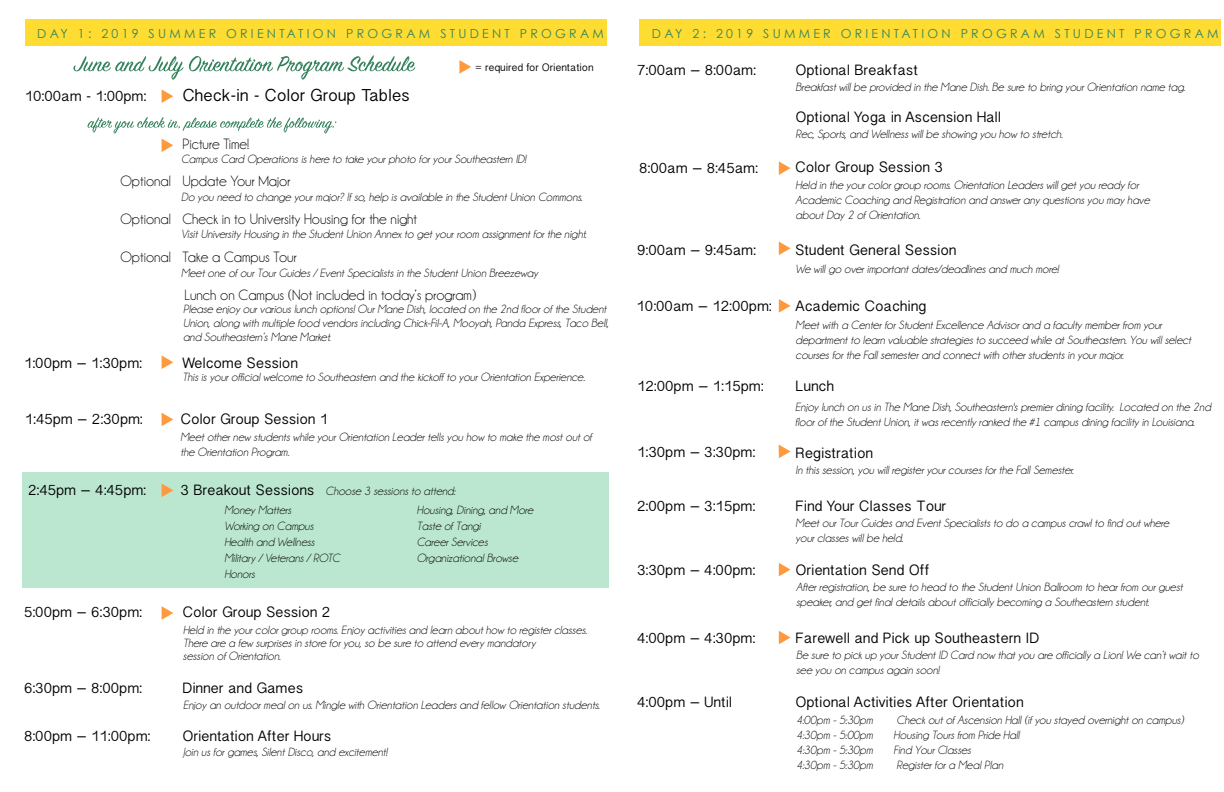
<style>
.page{position:relative;width:1224px;height:792px;background:#fff}
.page>*{position:absolute;margin:0;border:0;box-sizing:border-box;transform-origin:0 0}
.t1{font:17.3px "Khmer Sangam MN";color:#000}
.t2{font:15px "Khmer Sangam MN";color:#000}
.t3{font:15px "Champagne&Limousines";color:#000}
.t4{font:12.4px "Century Gothic";letter-spacing:.26em;color:#33835c}
.t5{font:italic 12px/15px "Champagne&Limousines";color:#000}
.t6{font:10.8px "Khmer Sangam MN";color:#000}
.s1{font-family:"Khmer Sangam MN";font-style:normal;font-size:15px}
</style>
<div class="page">
<div style="left:22px;top:472px;width:586px;height:116px;background:#bbe7d0"></div>
<div style="left:25px;top:19px;width:582px;height:26px;background:#ffdc32"></div>
<div style="left:640px;top:19px;width:581px;height:26px;background:#ffdc32"></div>
<svg style="left:459px;top:60px;width:12px;height:14px"></svg>
<svg style="left:779px;top:161px;width:12px;height:14px"></svg>
<svg style="left:779px;top:242px;width:12px;height:13px"></svg>
<svg style="left:779px;top:299px;width:12px;height:14px"></svg>
<svg style="left:779px;top:445px;width:12px;height:13px"></svg>
<svg style="left:779px;top:563px;width:12px;height:13px"></svg>
<svg style="left:779px;top:631px;width:12px;height:13px"></svg>
<svg style="left:162px;top:355px;width:11px;height:14px"></svg>
<svg style="left:162px;top:413px;width:11px;height:13px"></svg>
<svg style="left:162px;top:484px;width:11px;height:13px"></svg>
<svg style="left:162px;top:606px;width:11px;height:14px"></svg>
<svg style="left:162px;top:89px;width:11px;height:14px"></svg>
<svg style="left:73px;top:55px;width:342px;height:25px"></svg>
<svg style="left:87px;top:117px;width:249px;height:35px"></svg>
<p class="t4" style="left:37px;top:26px;width:568px">DAY 1: 2019 SUMMER ORIENTATION PROGRAM STUDENT PROGRAM</p>
<p class="t4" style="left:652px;top:26px;width:568px">DAY 2: 2019 SUMMER ORIENTATION PROGRAM STUDENT PROGRAM</p>
<p class="t2" style="left:25px;top:87px;width:123px">10:00am - 1:00pm:</p>
<h1 class="t1" style="left:182px;top:85px;width:229px">Check-in - Color Group Tables</h1>
<p class="t3" style="left:182px;top:136px;width:68px">Picture Time!</p>
<p class="t6" style="left:475px;top:61px;width:120px">= required for Orientation</p>
<p class="t5" style="left:181px;top:152px;width:347px">Campus Card Operations is here to take your photo for your Southeastern ID!</p>
<p class="t3" style="left:120px;top:173px;width:171px">Optional Update Your Major</p>
<p class="t5" style="left:181px;top:189px;width:403px">Do you need to change your major? If so, help is available in the Student Union Commons.</p>
<p class="t3" style="left:120px;top:210px;width:298px">Optional Check in to University Housing for the night</p>
<p class="t5" style="left:181px;top:227px;width:407px">Visit University Housing in the Student Union Annex to get your room assignment for the night.</p>
<p class="t3" style="left:120px;top:249px;width:178px">Optional Take a Campus Tour</p>
<p class="t5" style="left:181px;top:265px;width:358px">Meet one of our Tour Guides / Event Specialists in the Student Union Breezeway</p>
<p class="t3" style="left:184px;top:286px;width:293px">Lunch on Campus (Not included in today’s program)</p>
<p class="t5" style="left:183px;top:302px;width:427px;line-height:14px">Please enjoy our various lunch options! Our Mane Dish, located on the 2nd floor of the Student<br>Union, along with multiple food vendors including Chick-Fil-A, Mooyah, Panda Express, Taco Bell, and Southeastern’s Mane Market.</p>
<p class="t2" style="left:24px;top:354px;width:120px">1:00pm – 1:30pm:</p>
<p class="t2" style="left:182px;top:354px;width:117px">Welcome Session</p>
<p class="t5" style="left:182px;top:370px;width:404px">This is your official welcome to Southeastern and the kickoff to your Orientation Experience.</p>
<p class="t2" style="left:25px;top:410px;width:120px">1:45pm – 2:30pm:</p>
<p class="t2" style="left:180px;top:410px;width:149px">Color Group Session 1</p>
<p class="t5" style="left:180px;top:430px;width:413px;line-height:14.4px">Meet other new students while your Orientation Leader tells you how to make the most out of the Orientation Program.</p>
<p class="t2" style="left:28px;top:481px;width:120px">2:45pm – 4:45pm:</p>
<p class="t5" style="left:224px;top:482px;width:233px;line-height:19.1px;text-indent:-44px"><span class="s1">3 Breakout Sessions</span> Choose 3 sessions to attend:<br>Money Matters</p>
<p class="t5" style="left:224px;top:518px;width:117px;line-height:16px">Working on Campus<br>Health and Wellness<br>Military / Veterans / ROTC<br>Honors</p>
<p class="t5" style="left:417px;top:502px;width:118px;line-height:16px">Housing, Dining, and More<br>Taste of Tangi<br>Career Services<br>Organizational Browse</p>
<p class="t2" style="left:24px;top:603px;width:120px">5:00pm – 6:30pm:</p>
<p class="t2" style="left:182px;top:604px;width:149px">Color Group Session 2</p>
<p class="t5" style="left:183px;top:624px;width:406px;line-height:13px">Held in the your color group rooms. Enjoy activities and learn about how to register classes.<br>There are a few surprises in store for you, so be sure to attend every mandatory<br>session of Orientation.</p>
<p class="t2" style="left:24px;top:679px;width:120px">6:30pm – 8:00pm:</p>
<p class="t2" style="left:182px;top:679px;width:122px">Dinner and Games</p>
<p class="t5" style="left:183px;top:697px;width:418px">Enjoy an outdoor meal on us. Mingle with Orientation Leaders and fellow Orientation students.</p>
<p class="t2" style="left:24px;top:727px;width:128px">8:00pm – 11:00pm:</p>
<p class="t2" style="left:182px;top:727px;width:150px">Orientation After Hours</p>
<p class="t5" style="left:183px;top:745px;width:206px">Join us for games, Silent Disco, and excitement!</p>
<p class="t2" style="left:637px;top:61px;width:120px">7:00am – 8:00am:</p>
<p class="t2" style="left:796px;top:61px;width:124px">Optional Breakfast</p>
<p class="t2" style="left:639px;top:159px;width:120px">8:00am – 8:45am:</p>
<p class="t5" style="left:796px;top:79px;width:391px">Breakfast will be provided in the Mane Dish. Be sure to bring your Orientation name tag.</p>
<p class="t2" style="left:796px;top:108px;width:207px">Optional Yoga in Ascension Hall</p>
<p class="t5" style="left:796px;top:126px;width:269px">Rec, Sports, and Wellness will be showing you how to stretch.</p>
<p class="t2" style="left:795px;top:158px;width:149px">Color Group Session 3</p>
<p class="t5" style="left:796px;top:178px;width:356px">Held in the your color group rooms. Orientation Leaders will get you ready for<br>Academic Coaching and Registration and answer any questions you may have about Day 2 of Orientation.</p>
<p class="t2" style="left:637px;top:241px;width:120px">9:00am – 9:45am:</p>
<p class="t2" style="left:795px;top:241px;width:163px">Student General Session</p>
<p class="t5" style="left:796px;top:262px;width:265px">We will go over important dates/deadlines and much more!</p>
<p class="t2" style="left:637px;top:297px;width:137px">10:00am – 12:00pm:</p>
<p class="t2" style="left:796px;top:297px;width:132px">Academic Coaching</p>
<p class="t5" style="left:796px;top:317px;width:397px">Meet with a Center for Student Excellence Advisor and a faculty member from your department to learn valuable strategies to succeed while at Southeastern. You will select courses for the Fall semester and connect with other students in your major.</p>
<p class="t2" style="left:637px;top:377px;width:128px">12:00pm – 1:15pm:</p>
<p class="t2" style="left:796px;top:377px;width:40px">Lunch</p>
<p class="t5" style="left:795px;top:399px;width:417px">Enjoy lunch on us in The Mane Dish, Southeastern's premier dining facility. Located on the 2nd floor of the Student Union, it was recently ranked the #1 campus dining facility in Louisiana.</p>
<p class="t2" style="left:637px;top:443px;width:120px">1:30pm – 3:30pm:</p>
<p class="t2" style="left:796px;top:444px;width:79px">Registration</p>
<p class="t5" style="left:796px;top:463px;width:280px">In this session, you will register your courses for the Fall Semester.</p>
<p class="t2" style="left:637px;top:497px;width:120px">2:00pm – 3:15pm:</p>
<p class="t2" style="left:796px;top:497px;width:152px">Find Your Classes Tour</p>
<p class="t5" style="left:796px;top:515px;width:375px">Meet our Tour Guides and Event Specialists to do a campus crawl to find out where your classes will be held.</p>
<p class="t5" style="left:796px;top:580px;width:388px">After registration, be sure to head to the Student Union Ballroom to hear from our guest speaker, and get final details about officially becoming a Southeastern student.</p>
<p class="t2" style="left:796px;top:561px;width:136px">Orientation Send Off</p>
<p class="t2" style="left:637px;top:561px;width:120px">3:30pm – 4:00pm:</p>
<p class="t2" style="left:637px;top:629px;width:120px">4:00pm – 4:30pm:</p>
<p class="t2" style="left:796px;top:629px;width:245px">Farewell and Pick up Southeastern ID</p>
<p class="t5" style="left:796px;top:648px;width:404px">Be sure to pick up your Student ID Card now that you are officially a Lion! We can’t wait to see you on campus again soon!</p>
<p class="t2" style="left:637px;top:693px;width:96px">4:00pm – Until</p>
<p class="t2" style="left:796px;top:693px;width:229px">Optional Activities After Orientation</p>
<p class="t5" style="left:796px;top:712px;width:78px">4:00pm - 5:30pm</p>
<p class="t5" style="left:897px;top:712px;width:289px">Check out of Ascension Hall (if you stayed overnight on campus)</p>
<p class="t5" style="left:796px;top:727px;width:78px">4:30pm - 5:00pm</p>
<p class="t5" style="left:894px;top:727px;width:128px">Housing Tours from Pride Hall</p>
<p class="t5" style="left:796px;top:742px;width:78px">4:30pm - 5:30pm</p>
<p class="t5" style="left:894px;top:742px;width:79px">Find Your Classes</p>
<p class="t5" style="left:796px;top:757px;width:78px">4:30pm - 5:30pm</p>
<p class="t5" style="left:897px;top:757px;width:108px">Register for a Meal Plan</p>
</div>
